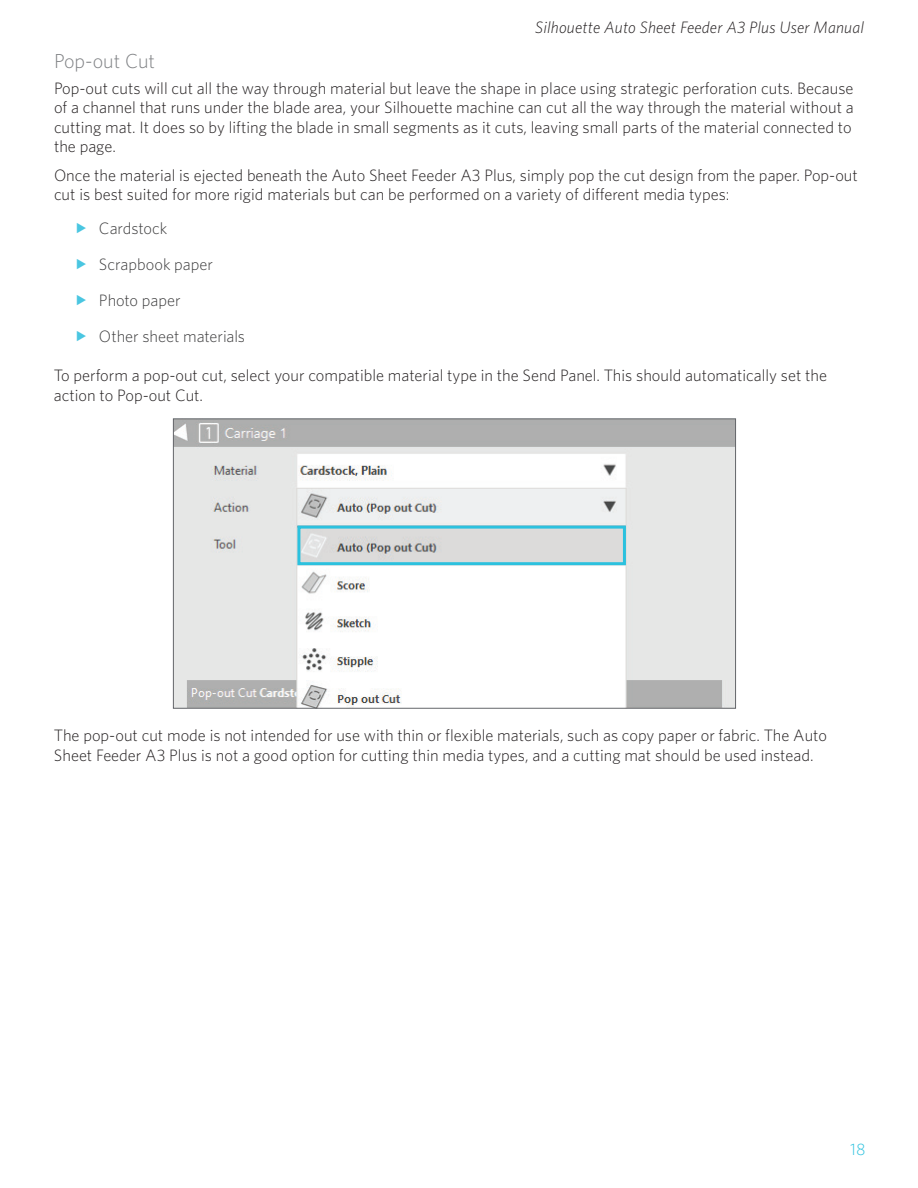
<style>
.page{position:relative;width:918px;height:1188px;background:#fff}
.page>*{position:absolute;margin:0;border:0;box-sizing:border-box;transform-origin:0 0}
.t1{font:300 20.25px "Whitney";color:#808285}
.t2{font:300 16.5px/19.5px "Whitney";color:#231f20}
.t3{font:300 16.5px/36px "Whitney";color:#3e3e3f}
.t4{font:italic 300 16.5px "Whitney";letter-spacing:.01em;color:#231f20}
.t5{font:300 16.5px "Whitney";color:#2bc1de}
</style>
<div class="page">
<img style="left:175px;top:421px;width:559px;height:285px">
<div style="left:173px;top:419px;width:563px;height:289px;border:1px solid #64666a"></div>
<div style="left:297px;top:526px;width:329px;height:39px;border:3px solid #2bc1de"></div>
<p class="t4" style="left:535px;top:18px;width:330px">Silhouette Auto Sheet Feeder A3 Plus User Manual</p>
<p class="t1" style="left:54px;top:50px;width:103px">Pop-out Cut</p>
<p class="t2" style="left:54px;top:78px;width:801px">Pop-out cuts will cut all the way through material but leave the shape in place using strategic perforation cuts. Because of a channel that runs under the blade area, your Silhouette machine can cut all the way through the material without a cutting mat. It does so by lifting the blade in small segments as it cuts, leaving small parts of the material connected to the page.</p>
<p class="t2" style="left:54px;top:165px;width:805px">Once the material is ejected beneath the Auto Sheet Feeder A3 Plus, simply pop the cut design from the paper. Pop-out cut is best suited for more rigid materials but can be performed on a variety of different media types:</p>
<p class="t3" style="left:99px;top:210px;width:148px">Cardstock<br>Scrapbook paper<br>Photo paper<br>Other sheet materials</p>
<p class="t2" style="left:54px;top:365px;width:775px">To perform a pop-out cut, select your compatible material type in the Send Panel. This should automatically set the action to Pop-out Cut.</p>
<p class="t2" style="left:54px;top:725px;width:775px">The pop-out cut mode is not intended for use with thin or flexible materials, such as copy paper or fabric. The Auto<br>Sheet Feeder A3 Plus is not a good option for cutting thin media types, and a cutting mat should be used instead.</p>
<p class="t5" style="left:850px;top:1139px;width:17px">18</p>
</div>
